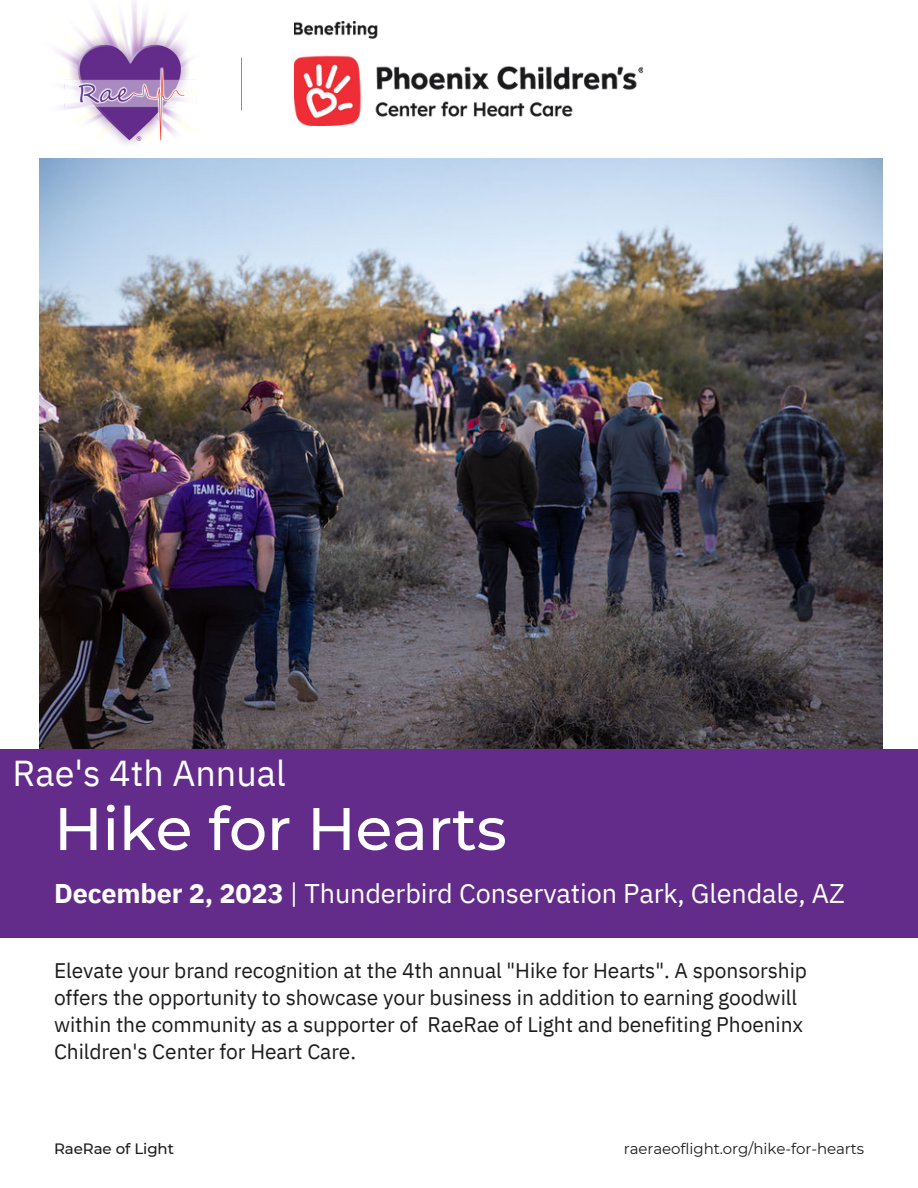
<style>
.page{position:relative;width:918px;height:1188px;background:#fff}
.page>*{position:absolute;margin:0;border:0;box-sizing:border-box;transform-origin:0 0}
.t1{font:500 60px "Montserrat";letter-spacing:-.005em;color:#fff}
.t2{font:36px "IBM Plex Sans";color:#fff}
.t3{font:27px "IBM Plex Sans";letter-spacing:-.005em;color:#fff}
.t4{font:21px/27px "IBM Plex Sans";letter-spacing:-.005em;color:#1c1b1d}
.t5{font:15px "Montserrat";letter-spacing:-.005em;color:#1c1b1d}
.t6{font:500 15px "Montserrat";letter-spacing:-.005em;color:#1c1b1d}
.s1{font-weight:700}
</style>
<div class="page">
<svg style="left:241px;top:58px;width:1px;height:52px"></svg>
<div style="left:0;top:749px;width:918px;height:189px;background:#632c8a"></div>
<img style="left:57px;top:0;width:140px;height:144px">
<img style="left:295px;top:22px;width:347px;height:103px">
<img style="left:39px;top:158px;width:844px;height:591px">
<p class="t2" style="left:12px;top:749px;width:275px">Rae's 4th Annual</p>
<p class="t1" style="left:54px;top:792px;width:454px">Hike for Hearts</p>
<p class="t3" style="left:54px;top:875px;width:792px"><span class="s1">December 2, 2023</span> | Thunderbird Conservation Park, Glendale, AZ</p>
<p class="t4" style="left:54px;top:957px;width:755px">Elevate your brand recognition at the 4th annual "Hike for Hearts". A sponsorship offers the opportunity to showcase your business in addition to earning goodwill within the community as a supporter of RaeRae of Light and benefiting Phoeninx Children's Center for Heart Care.</p>
<p class="t6" style="left:54px;top:1140px;width:121px">RaeRae of Light</p>
<p class="t5" style="left:624px;top:1140px;width:242px">raeraeoflight.org/hike-for-hearts</p>
</div>
